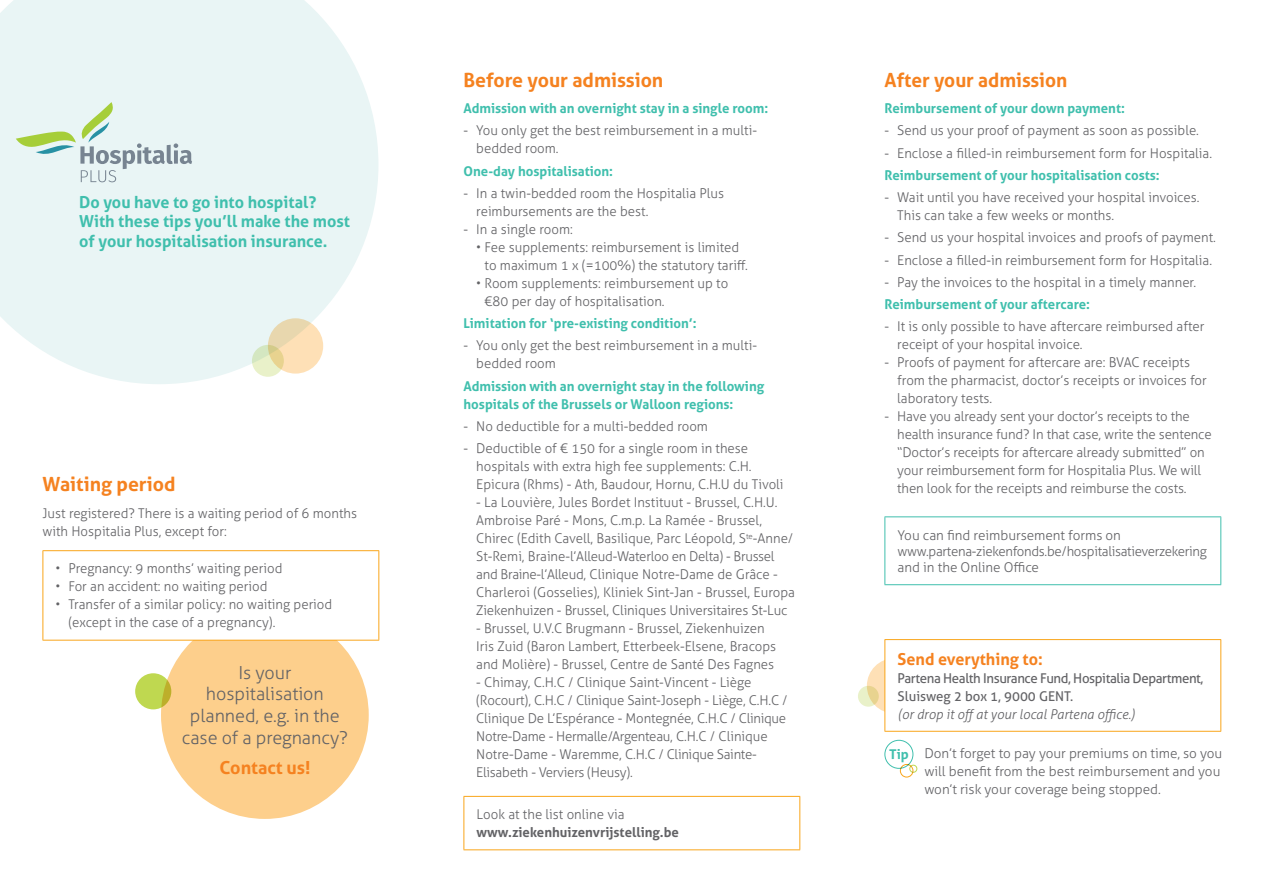
<style>
.page{position:relative;width:1263px;height:893px;background:#fff}
.page>*{position:absolute;margin:0;border:0;box-sizing:border-box;transform-origin:0 0}
.t1{font:700 19.5px "Aller";color:#f58220}
.t2{font:300 18px/21.6px "Aller";color:#636366;text-align:center}
.t3{font:700 18px "Aller";color:#f58220}
.t4{font:700 16.5px/19.8px "Aller";color:#40bfad}
.t5{font:700 16.5px "Aller";color:#f58220}
.BULLET_2{font:300 13.5px/18px "Aller";color:#636366}
.BULLET_1{font:700 13.5px/18px "Aller";color:#40bfad}
.t6{font:13.5px/18px "Aller";letter-spacing:-.03em;color:#636366}
.BULLET_2-2{font:300 13.5px/16.2px "Aller";letter-spacing:-.02em;color:#636366}
.t7{font:700 13.5px/18px "Aller";color:#636366}
.s1{font-weight:300}
.s2{font-weight:300;font-style:italic}
</style>
<div class="page">
<svg style="left:0;top:0;width:378px;height:384px;background:#ebf6f6"></svg>
<hr style="left:463px;top:796px;width:337px;height:1px;background:#f9a51b">
<hr style="left:463px;top:797px;width:1px;height:52px;background:#f9a51b">
<hr style="left:799px;top:797px;width:1px;height:52px;background:#f9a51b">
<hr style="left:463px;top:849px;width:337px;height:1px;background:#f9a51b">
<div style="left:161px;top:611px;width:208px;height:208px;background:#fdcf8c;border-radius:50%"></div>
<svg style="left:135px;top:673px;width:36px;height:36px"></svg>
<svg style="left:268px;top:318px;width:55px;height:56px;background:#f6ddb4"></svg>
<svg style="left:252px;top:345px;width:32px;height:32px"></svg>
<hr style="left:884px;top:516px;width:337px;height:1px;background:#40bfad">
<hr style="left:884px;top:517px;width:1px;height:67px;background:#40bfad">
<hr style="left:1220px;top:517px;width:1px;height:67px;background:#40bfad">
<hr style="left:884px;top:584px;width:337px;height:1px;background:#40bfad">
<div style="left:43px;top:551px;width:336px;height:89px;background:#fff"></div>
<hr style="left:43px;top:550px;width:336px;height:1px;background:#f9a51b">
<hr style="left:43px;top:551px;width:1px;height:89px;background:#f9a51b">
<hr style="left:378px;top:551px;width:1px;height:89px;background:#f9a51b">
<hr style="left:43px;top:640px;width:336px;height:1px;background:#f9a51b">
<div style="left:867px;top:658px;width:55px;height:55px;background:#fee0b6;border-radius:50%"></div>
<svg style="left:858px;top:686px;width:21px;height:21px"></svg>
<div style="left:884px;top:740px;width:29px;height:29px;border:1px solid #40bfad;border-radius:50%"></div>
<div style="left:900px;top:764px;width:13px;height:13px;border:1px solid #f9a51b;border-radius:50%"></div>
<div style="left:909px;top:765px;width:8px;height:8px;border:1px solid #bfd850;border-radius:50%"></div>
<div style="left:885px;top:640px;width:336px;height:91px;background:#fff"></div>
<hr style="left:884px;top:639px;width:337px;height:1px;background:#f9a51b">
<hr style="left:884px;top:640px;width:1px;height:91px;background:#f9a51b">
<hr style="left:1220px;top:640px;width:1px;height:91px;background:#f9a51b">
<hr style="left:884px;top:731px;width:337px;height:1px;background:#f9a51b">
<svg style="left:16px;top:102px;width:176px;height:80px;background:#d8e8e0"></svg>
<p class="t4" style="left:79px;top:192px;width:239px">Do you have to go into hospital?</p>
<p class="t4" style="left:79px;top:212px;width:272px">With these tips you’ll make the most of your hospitalisation insurance.</p>
<p class="t1" style="left:43px;top:472px;width:135px">Waiting period</p>
<p class="BULLET_2" style="left:43px;top:504px;width:316px">Just registered? There is a waiting period of 6 months with Hospitalia Plus, except for:</p>
<p class="BULLET_2" style="left:56px;top:560px;width:228px">• Pregnancy: 9 months’ waiting period</p>
<p class="BULLET_2" style="left:56px;top:578px;width:213px">• For an accident: no waiting period</p>
<p class="BULLET_2" style="left:68px;top:596px;width:265px;text-indent:-13px">• Transfer of a similar policy: no waiting period (except in the case of a pregnancy).</p>
<p class="t2" style="left:182px;top:662px;width:168px">Is your hospitalisation planned, e.g. in the case of a pregnancy?</p>
<p class="t3" style="left:219px;top:756px;width:93px">Contact us!</p>
<p class="t1" style="left:463px;top:68px;width:201px">Before your admission</p>
<p class="BULLET_1" style="left:463px;top:99px;width:306px">Admission with an overnight stay in a single room:</p>
<p class="BULLET_2" style="left:476px;top:122px;width:282px;text-indent:-13px">- You only get the best reimbursement in a multi&shy;bedded room.</p>
<p class="BULLET_1" style="left:463px;top:162px;width:151px">One-day hospitalisation:</p>
<p class="BULLET_2" style="left:476px;top:184px;width:249px;text-indent:-13px">- In a twin-bedded room the Hospitalia Plus reimbursements are the best.</p>
<p class="BULLET_2" style="left:463px;top:220px;width:111px">- In a single room:</p>
<p class="BULLET_2" style="left:484px;top:238px;width:265px;text-indent:-8px">• Fee supplements: reimbursement is limited to maximum 1 x (=100%) the statutory tariff.</p>
<p class="BULLET_2" style="left:484px;top:274px;width:245px;text-indent:-8px">• Room supplements: reimbursement up to €80 per day of hospitalisation.</p>
<p class="BULLET_1" style="left:463px;top:314px;width:235px">Limitation for ‘pre-existing condition’:</p>
<p class="BULLET_2" style="left:476px;top:337px;width:282px;text-indent:-13px">- You only get the best reimbursement in a multi&shy;bedded room</p>
<p class="BULLET_1" style="left:463px;top:377px;width:302px">Admission with an overnight stay in the following hospitals of the Brussels or Walloon regions:</p>
<p class="BULLET_2" style="left:463px;top:417px;width:246px">- No deductible for a multi-bedded room</p>
<p class="BULLET_2" style="left:476px;top:439px;width:309px;text-indent:-13px">- Deductible of € 150 for a single room in these hospitals with extra high fee supplements: C.H.<br>Epicura (Rhms) - Ath, Baudour, Hornu, C.H.U du Tivoli</p>
<p class="BULLET_2" style="left:476px;top:493px;width:320px">- La Louvière, Jules Bordet Instituut - Brussel, C.H.U.<br>Ambroise Paré - Mons, C.m.p. La Ramée - Brussel, Chirec (Edith Cavell, Basilique, Parc Léopold, S<sup>te</sup>-Anne/ St-Remi, Braine-l’Alleud-Waterloo en Delta) - Brussel and Braine-l’Alleud, Clinique Notre-Dame de Grâce - Charleroi (Gosselies), Kliniek Sint-Jan - Brussel, Europa Ziekenhuizen - Brussel, Cliniques Universitaires St-Luc</p>
<p class="BULLET_2" style="left:476px;top:619px;width:301px">- Brussel, U.V.C Brugmann - Brussel, Ziekenhuizen<br>Iris Zuid (Baron Lambert, Etterbeek-Elsene, Bracops and Molière) - Brussel, Centre de Santé Des Fagnes</p>
<p class="BULLET_2" style="left:476px;top:673px;width:313px">- Chimay, C.H.C / Clinique Saint-Vincent - Liège (Rocourt), C.H.C / Clinique Saint-Joseph - Liège, C.H.C / Clinique De L’Espérance - Montegnée, C.H.C / Clinique Notre-Dame - Hermalle/Argenteau, C.H.C / Clinique Notre-Dame - Waremme, C.H.C / Clinique Sainte-Elisabeth - Verviers (Heusy).</p>
<p class="t7" style="left:477px;top:805px;width:204px"><span class="s1">Look at the list online via </span>www.ziekenhuizenvrijstelling.be</p>
<p class="t1" style="left:884px;top:68px;width:184px">After your admission</p>
<p class="BULLET_1" style="left:884px;top:99px;width:242px">Reimbursement of your down payment:</p>
<p class="BULLET_2" style="left:884px;top:122px;width:316px">- Send us your proof of payment as soon as possible.</p>
<p class="BULLET_2" style="left:884px;top:144px;width:329px">- Enclose a filled-in reimbursement form for Hospitalia.</p>
<p class="BULLET_1" style="left:884px;top:166px;width:277px">Reimbursement of your hospitalisation costs:</p>
<p class="BULLET_2" style="left:897px;top:188px;width:304px;text-indent:-13px">- Wait until you have received your hospital invoices.<br>This can take a few weeks or months.</p>
<p class="BULLET_2" style="left:884px;top:229px;width:333px">- Send us your hospital invoices and proofs of payment.</p>
<p class="BULLET_2" style="left:884px;top:251px;width:329px">- Enclose a filled-in reimbursement form for Hospitalia.</p>
<p class="BULLET_2" style="left:884px;top:273px;width:313px">- Pay the invoices to the hospital in a timely manner.</p>
<p class="BULLET_1" style="left:884px;top:295px;width:207px">Reimbursement of your aftercare:</p>
<p class="BULLET_2" style="left:897px;top:318px;width:309px;text-indent:-13px">- It is only possible to have aftercare reimbursed after receipt of your hospital invoice.</p>
<p class="BULLET_2" style="left:897px;top:354px;width:311px;text-indent:-13px">- Proofs of payment for aftercare are: BVAC receipts from the pharmacist, doctor’s receipts or invoices for laboratory tests.</p>
<p class="BULLET_2" style="left:897px;top:408px;width:316px;text-indent:-13px">- Have you already sent your doctor’s receipts to the health insurance fund? In that case, write the sentence “Doctor’s receipts for aftercare already submitted” on your reimbursement form for Hospitalia Plus. We will then look for the receipts and reimburse the costs.</p>
<p class="BULLET_2-2" style="left:898px;top:527px;width:311px">You can find reimbursement forms on www.partena-ziekenfonds.be/hospitalisatieverzekering and in the Online Office</p>
<p class="t5" style="left:898px;top:648px;width:147px">Send everything to:</p>
<p class="t6" style="left:898px;top:669px;width:307px">Partena Health Insurance Fund, Hospitalia Department,<br>Sluisweg 2 box 1, 9000 GENT.<br><span class="s2">(or drop it off at your local Partena office.)</span></p>
<p class="BULLET_1" style="left:889px;top:745px;width:21px">Tip</p>
<p class="BULLET_2" style="left:924px;top:744px;width:299px">Don’t forget to pay your premiums on time, so you will benefit from the best reimbursement and you won’t risk your coverage being stopped.</p>
</div>
